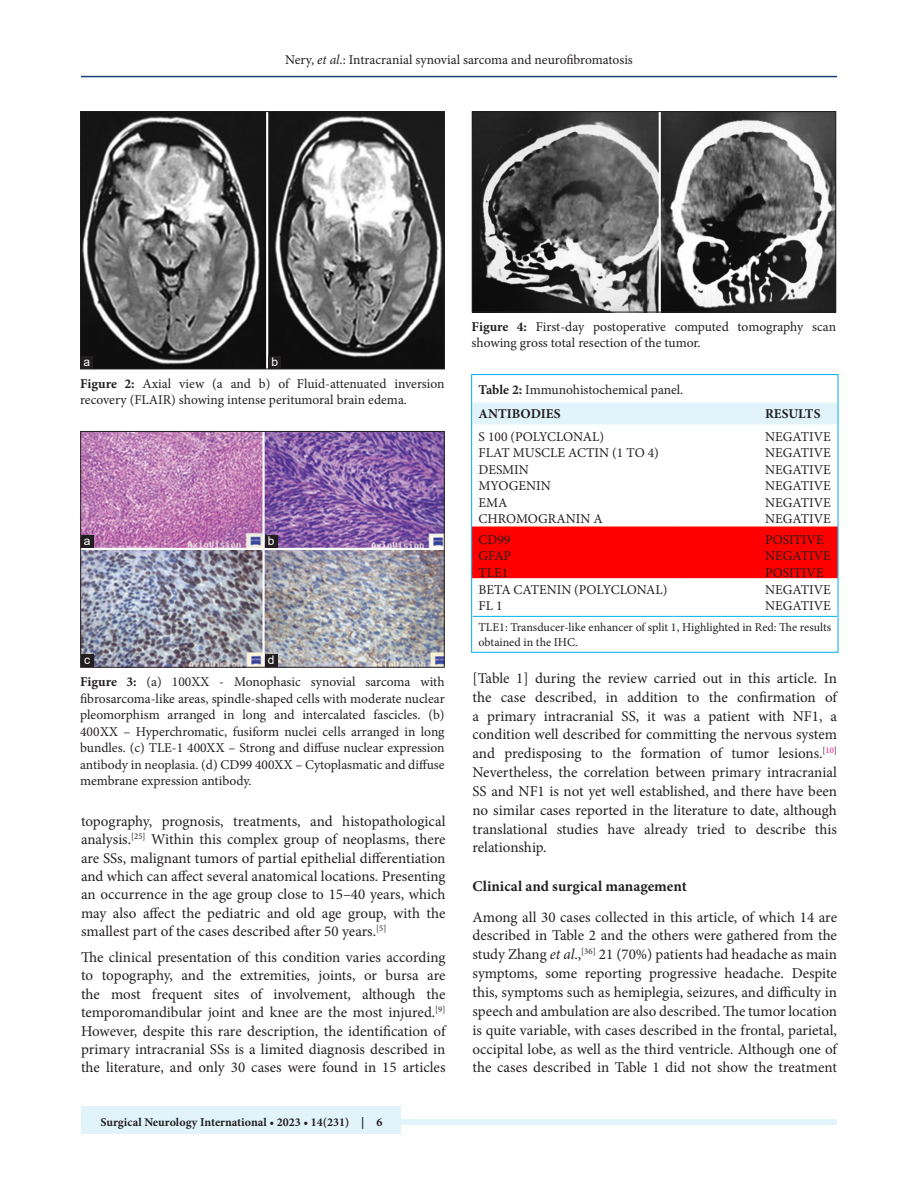
<style>
.page{position:relative;width:918px;height:1188px;background:#fff}
.page>*{position:absolute;margin:0;border:0;box-sizing:border-box;transform-origin:0 0}
.TX{font:15px/18.9px "Minion Pro";color:#231f20;text-align:justify}
.t1{font:700 15px "Minion Pro";color:#231f20}
.FGC{font:13.5px/16.5px "Minion Pro";letter-spacing:-.005em;color:#231f20}
.TB{font:13.5px "Minion Pro";color:#231f20}
.TT{font:13.5px "Minion Pro";letter-spacing:-.005em;color:#231f20}
.TCH{font:700 13.5px "Minion Pro";color:#231f20}
.TBL{font:13.5px "Minion Pro";color:#231f20}
.TFN{font:12px/15px "Minion Pro";color:#231f20}
.t2{font:700 12px "Minion Pro";color:#231f20}
.LABEL{font:12px "Arial";color:#fff}
.s1{font-style:italic}
.s2{font-weight:700}
</style>
<div class="page">
<hr style="left:81px;top:76px;width:756px;height:1px;background:#164077">
<div style="left:81px;top:1119px;width:756px;height:6px;background:#e1f4fc"></div>
<div style="left:81px;top:1106px;width:319px;height:28px;background:#e1f4fc"></div>
<img style="left:474px;top:113px;width:360px;height:197px">
<div style="left:472px;top:111px;width:364px;height:201px;border:1px solid #231f20"></div>
<div style="left:473px;top:403px;width:363px;height:21px;background:#e1f4fc"></div>
<hr style="left:473px;top:616px;width:201px;height:1px;background:#00aeef">
<hr style="left:674px;top:616px;width:85px;height:1px;background:#00aeef">
<hr style="left:759px;top:616px;width:78px;height:1px;background:#00aeef">
<hr style="left:472px;top:526px;width:202px;height:2px;background:#f00">
<hr style="left:674px;top:526px;width:85px;height:2px;background:#f00">
<hr style="left:759px;top:526px;width:79px;height:2px;background:#f00">
<div style="left:473px;top:527px;width:363px;height:50px;background:#f00"></div>
<hr style="left:472px;top:577px;width:202px;height:1px;background:#f00">
<hr style="left:674px;top:577px;width:85px;height:1px;background:#f00">
<hr style="left:759px;top:577px;width:79px;height:1px;background:#f00">
<div style="left:471px;top:374px;width:367px;height:278px;border:1px solid #00aeef"></div>
<img style="left:83px;top:113px;width:359px;height:254px">
<div style="left:81px;top:111px;width:363px;height:258px;border:1px solid #231f20"></div>
<div style="left:268px;top:356px;width:13px;height:13px;background:#231f20"></div>
<div style="left:81px;top:356px;width:12px;height:13px;background:#231f20"></div>
<img style="left:83px;top:433px;width:359px;height:232px">
<div style="left:81px;top:431px;width:363px;height:236px;border:1px solid #231f20"></div>
<div style="left:265px;top:535px;width:12px;height:13px;background:#231f20"></div>
<div style="left:265px;top:654px;width:12px;height:13px;background:#231f20"></div>
<div style="left:81px;top:654px;width:13px;height:13px;background:#231f20"></div>
<div style="left:81px;top:535px;width:13px;height:13px;background:#231f20"></div>
<p class="FGC" style="left:285px;top:51px;width:349px">Nery, <span class="s1">et al</span>.: Intracranial synovial sarcoma and neurofibromatosis</p>
<p class="LABEL" style="left:84px;top:353px;width:8px">a</p>
<p class="LABEL" style="left:271px;top:353px;width:8px">b</p>
<p class="FGC" style="left:80px;top:375px;width:366px"><span class="s2">Figure 2:</span> Axial view (a and b) of Fluid-attenuated inversion recovery (FLAIR) showing intense peritumoral brain edema.</p>
<p class="LABEL" style="left:84px;top:532px;width:8px">a</p>
<p class="LABEL" style="left:268px;top:532px;width:8px">b</p>
<p class="LABEL" style="left:84px;top:652px;width:7px">c</p>
<p class="LABEL" style="left:268px;top:651px;width:8px">d</p>
<p class="FGC" style="left:80px;top:674px;width:366px;text-align:justify"><span class="s2">Figure 3:</span> (a) 100XX - Monophasic synovial sarcoma with fibrosarcoma-like areas, spindle-shaped cells with moderate nuclear pleomorphism arranged in long and intercalated fascicles. (b)<br>400XX – Hyperchromatic, fusiform nuclei cells arranged in long bundles. (c) TLE-1 400XX – Strong and diffuse nuclear expression antibody in neoplasia. (d) CD99 400XX – Cytoplasmatic and diffuse membrane expression antibody.</p>
<p class="TX" style="left:81px;top:812px;width:366px;line-height:18.5px">topography, prognosis, treatments, and histopathological analysis.<sup>[25]</sup> Within this complex group of neoplasms, there are SSs, malignant tumors of partial epithelial differentiation and which can affect several anatomical locations. Presenting an occurrence in the age group close to 15–40 years, which may also affect the pediatric and old age group, with the smallest part of the cases described after 50 years.<sup>[5]</sup></p>
<p class="TX" style="left:81px;top:948px;width:366px;line-height:18.5px">The clinical presentation of this condition varies according to topography, and the extremities, joints, or bursa are the most frequent sites of involvement, although the temporomandibular joint and knee are the most injured.<sup>[9] </sup>However, despite this rare description, the identification of primary intracranial SSs is a limited diagnosis described in the literature, and only 30 cases were found in 15 articles</p>
<p class="t2" style="left:100px;top:1113px;width:284px">Surgical Neurology International • 2023 • 14(231) | 6</p>
<p class="FGC" style="left:472px;top:318px;width:366px"><span class="s2">Figure 4:</span> First-day postoperative computed tomography scan showing gross total resection of the tumor.</p>
<p class="TT" style="left:479px;top:380px;width:206px"><span class="s2">Table 2:</span> Immunohistochemical panel.</p>
<p class="TCH" style="left:479px;top:405px;width:83px">ANTIBODIES</p>
<p class="TCH" style="left:765px;top:405px;width:57px">RESULTS</p>
<p class="TB" style="left:479px;top:428px;width:127px">S 100 (POLYCLONAL)</p>
<p class="TB" style="left:765px;top:428px;width:67px">NEGATIVE</p>
<p class="TB" style="left:479px;top:444px;width:182px">FLAT MUSCLE ACTIN (1 TO 4)</p>
<p class="TB" style="left:765px;top:444px;width:67px">NEGATIVE</p>
<p class="TB" style="left:479px;top:460px;width:52px">DESMIN</p>
<p class="TB" style="left:765px;top:460px;width:67px">NEGATIVE</p>
<p class="TB" style="left:479px;top:477px;width:74px">MYOGENIN</p>
<p class="TB" style="left:765px;top:477px;width:67px">NEGATIVE</p>
<p class="TB" style="left:479px;top:493px;width:31px">EMA</p>
<p class="TB" style="left:765px;top:493px;width:67px">NEGATIVE</p>
<p class="TB" style="left:479px;top:510px;width:126px">CHROMOGRANIN A</p>
<p class="TB" style="left:765px;top:510px;width:67px">NEGATIVE</p>
<p class="TB" style="left:479px;top:530px;width:33px">CD99</p>
<p class="TB" style="left:765px;top:530px;width:60px">POSITIVE</p>
<p class="TB" style="left:479px;top:547px;width:34px">GFAP</p>
<p class="TB" style="left:765px;top:547px;width:67px">NEGATIVE</p>
<p class="TB" style="left:479px;top:563px;width:31px">TLE1</p>
<p class="TB" style="left:765px;top:563px;width:60px">POSITIVE</p>
<p class="TB" style="left:479px;top:581px;width:190px">BETA CATENIN (POLYCLONAL)</p>
<p class="TB" style="left:765px;top:581px;width:67px">NEGATIVE</p>
<p class="TBL" style="left:479px;top:597px;width:25px">FL 1</p>
<p class="TBL" style="left:765px;top:597px;width:67px">NEGATIVE</p>
<p class="TFN" style="left:479px;top:620px;width:354px">TLE1: Transducer‑like enhancer of split 1, Highlighted in Red: The results obtained in the IHC.</p>
<p class="TX" style="left:472px;top:669px;width:366px">[Table 1] during the review carried out in this article. In the case described, in addition to the confirmation of a primary intracranial SS, it was a patient with NF1, a condition well described for committing the nervous system and predisposing to the formation of tumor lesions.<sup>[</sup><sup>10</sup><sup>] </sup>Nevertheless, the correlation between primary intracranial SS and NF1 is not yet well established, and there have been no similar cases reported in the literature to date, although translational studies have already tried to describe this relationship.</p>
<h2 class="t1" style="left:472px;top:875px;width:216px">Clinical and surgical management</h2>
<p class="TX" style="left:472px;top:907px;width:366px">Among all 30 cases collected in this article, of which 14 are described in Table 2 and the others were gathered from the study Zhang <span class="s1">et al</span>.,<sup>[36]</sup> 21 (70%) patients had headache as main symptoms, some reporting progressive headache. Despite this, symptoms such as hemiplegia, seizures, and difficulty in speech and ambulation are also described. The tumor location is quite variable, with cases described in the frontal, parietal, occipital lobe, as well as the third ventricle. Although one of the cases described in Table 1 did not show the treatment</p>
</div>
